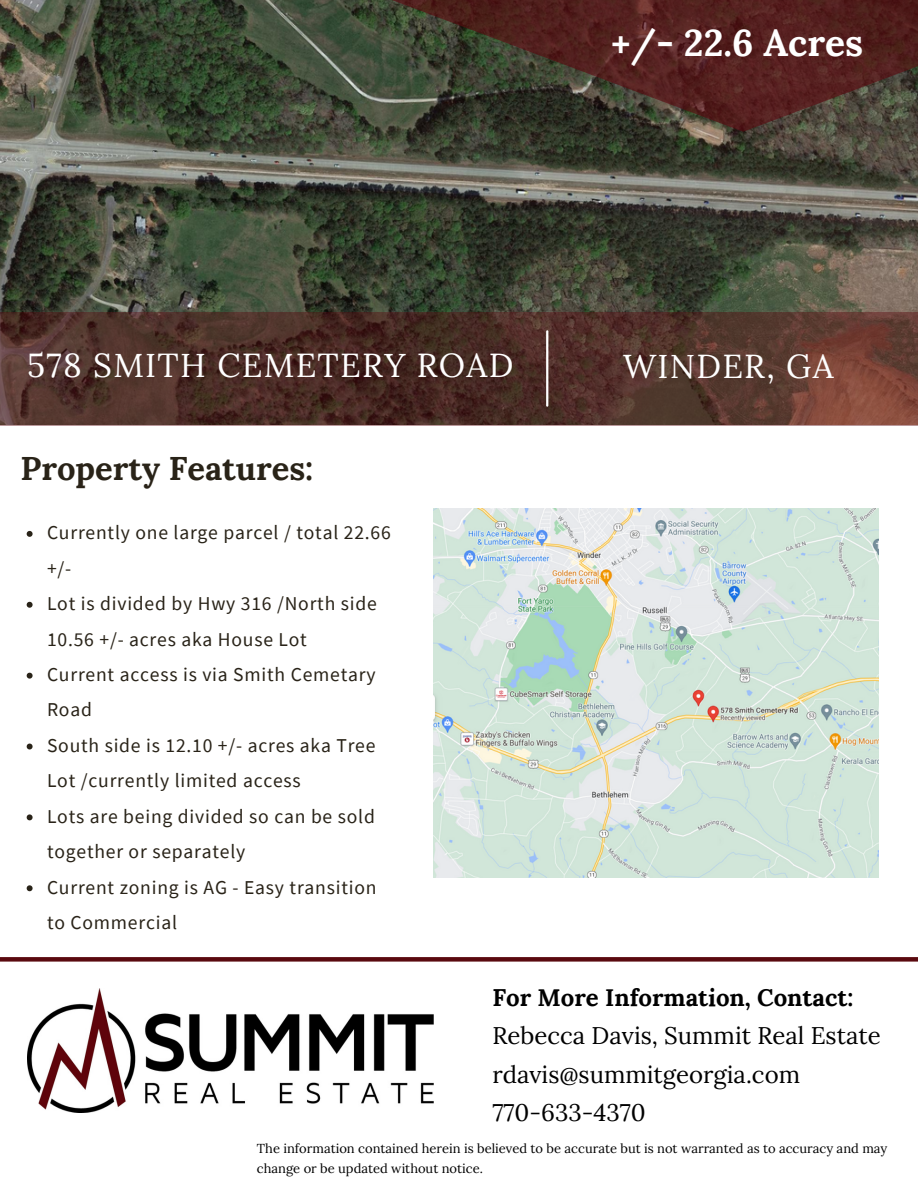
<style>
.page{position:relative;width:918px;height:1188px;background:#fff}
.page>*{position:absolute;margin:0;border:0;box-sizing:border-box;transform-origin:0 0}
.t1{font:700 37.2px "Lora";color:#fff}
.t2{font:33.15px "Lora";letter-spacing:.04em;color:#fff}
.t3{font:700 32.7px "Lora";color:#292318}
.t4{font:24px "Lora";color:#000}
.t5{font:700 24px "Lora";color:#000}
.t6{font:19.65px/35.4px "Source Sans Pro";letter-spacing:.04em;color:#292318}
.t7{font:12.9px/20.5px "Lora";color:#000}
</style>
<div class="page">
<img style="left:0;top:0;width:918px;height:312px">
<svg style="left:0;top:312px;width:918px;height:114px;background:#53332b"></svg>
<hr style="left:546px;top:331px;width:2px;height:75px;background:#fff">
<svg style="left:260px;top:0;width:658px;height:131px;background:#4a352c"></svg>
<img style="left:27px;top:989px;width:406px;height:124px">
<img style="left:433px;top:508px;width:446px;height:369px">
<svg style="left:27px;top:531px;width:6px;height:6px"></svg>
<svg style="left:27px;top:602px;width:6px;height:6px"></svg>
<svg style="left:27px;top:673px;width:6px;height:6px"></svg>
<svg style="left:27px;top:744px;width:6px;height:5px"></svg>
<svg style="left:27px;top:814px;width:6px;height:6px"></svg>
<svg style="left:27px;top:885px;width:6px;height:6px"></svg>
<div style="left:0;top:957px;width:918px;height:5px;background:#5a090f"></div>
<p class="t1" style="left:611px;top:18px;width:254px">+/- 22.6 Acres</p>
<p class="t2" style="left:27px;top:343px;width:488px">578 SMITH CEMETERY ROAD</p>
<p class="t3" style="left:20px;top:447px;width:294px">Property Features:</p>
<p class="t6" style="left:47px;top:515px;width:345px">Currently one large parcel / total 22.66 +/-</p>
<p class="t6" style="left:47px;top:585px;width:331px">Lot is divided by Hwy 316 /North side<br>10.56 +/- acres aka House Lot</p>
<p class="t6" style="left:47px;top:656px;width:330px">Current access is via Smith Cemetary<br>Road</p>
<p class="t6" style="left:47px;top:727px;width:330px">South side is 12.10 +/- acres aka Tree<br>Lot /currently limited access</p>
<p class="t6" style="left:47px;top:798px;width:329px">Lots are being divided so can be sold together or separately</p>
<p class="t6" style="left:47px;top:869px;width:331px">Current zoning is AG - Easy transition to Commercial</p>
<p class="t2" style="left:623px;top:345px;width:212px">WINDER, GA</p>
<p class="t5" style="left:492px;top:982px;width:362px">For More Information, Contact:</p>
<p class="t4" style="left:492px;top:1020px;width:390px">Rebecca Davis, Summit Real Estate</p>
<p class="t4" style="left:492px;top:1059px;width:309px">rdavis@summitgeorgia.com</p>
<p class="t4" style="left:492px;top:1097px;width:155px">770-633-4370</p>
<p class="t7" style="left:257px;top:1138px;width:632px">The information contained herein is believed to be accurate but is not warranted as to accuracy and may change or be updated without notice.</p>
</div>
